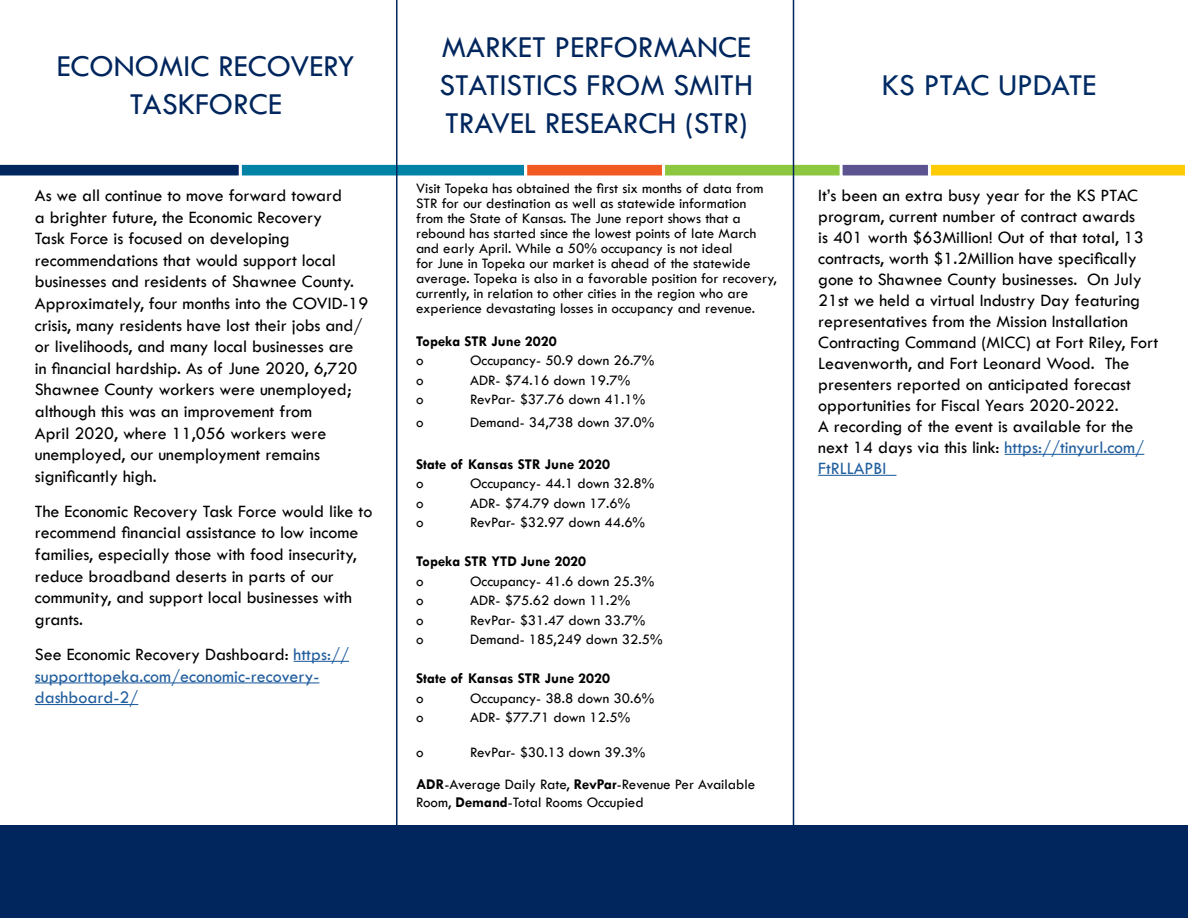
<style>
.page{position:relative;width:1188px;height:918px;background:#fff}
.page>*{position:absolute;margin:0;border:0;box-sizing:border-box;transform-origin:0 0}
.t1{font:31.5px/37.8px "Tw Cen";color:#00265d;text-align:justify}
.t2{font:31.5px "Tw Cen";color:#002b64}
.t3{font:18px/21.6px "Tw Cen";color:#000}
.t4{font:18px/21.6px "Tw Cen";color:#215e9e}
.t5{font:15px/15px "Tw Cen";color:#000}
.t6{font:700 15px "Tw Cen";color:#000}
.s1{color:#000}
.s2{font-weight:700}
.s3{color:#215e9e}
</style>
<div class="page">
<svg style="left:0;top:164px;width:239px;height:12px;background:#1d3f6f"></svg>
<div style="left:239px;top:162px;width:288px;height:16px;background:#0083a5;border:3px solid #fff"></div>
<div style="left:524px;top:162px;width:141px;height:16px;background:#f15a22;border:3px solid #fff"></div>
<div style="left:662px;top:162px;width:183px;height:16px;background:#8dc63f;border:3px solid #fff"></div>
<div style="left:840px;top:162px;width:91px;height:16px;background:#5b5490;border:3px solid #fff"></div>
<div style="left:930px;top:163px;width:256px;height:14px;background:#ffcb05"></div>
<div style="left:928px;top:162px;width:260px;height:16px;border:3px solid #fff"></div>
<div style="left:0;top:825px;width:1188px;height:93px;background:#00265d"></div>
<hr style="left:396px;top:0;width:2px;height:910px;background:#00265d">
<hr style="left:793px;top:0;width:1px;height:918px;background:#00265d">
<hr style="left:1005px;top:454px;width:139px;height:1px;background:#215e9e">
<hr style="left:818px;top:475px;width:78px;height:1px;background:#215e9e">
<hr style="left:294px;top:661px;width:55px;height:1px;background:#215e9e">
<hr style="left:35px;top:682px;width:284px;height:1px;background:#215e9e">
<hr style="left:35px;top:704px;width:103px;height:1px;background:#215e9e">
<h1 class="t1" style="left:57px;top:47px;width:299px;text-align:center">ECONOMIC RECOVERY<br>TASKFORCE</h1>
<p class="t3" style="left:35px;top:184px;width:335px">As we all continue to move forward toward<br>a brighter future, the Economic Recovery<br>Task Force is focused on developing recommendations that would support local businesses and residents of Shawnee County.<br>Approximately, four months into the COVID-19 crisis, many residents have lost their jobs and/ or livelihoods, and many local businesses are in financial hardship. As of June 2020, 6,720<br>Shawnee County workers were unemployed; although this was an improvement from<br>April 2020, where 11,056 workers were unemployed, our unemployment remains significantly high.</p>
<p class="t3" style="left:35px;top:500px;width:339px">The Economic Recovery Task Force would like to recommend financial assistance to low income families, especially those with food insecurity, reduce broadband deserts in parts of our community, and support local businesses with grants.</p>
<p class="t4" style="left:35px;top:643px;width:316px"><span class="s1">See Economic Recovery Dashboard:</span> https:// supporttopeka.com/economic-recovery&shy;dashboard-2/</p>
<h1 class="t1" style="left:440px;top:28px;width:315px">MARKET PERFORMANCE STATISTICS FROM SMITH TRAVEL RESEARCH (STR)</h1>
<p class="t5" style="left:416px;top:180px;width:362px">Visit Topeka has obtained the first six months of data from STR for our destination as well as statewide information from the State of Kansas. The June report shows that a rebound has started since the lowest points of late March and early April. While a 50% occupancy is not ideal<br>for June in Topeka our market is ahead of the statewide average. Topeka is also in a favorable position for recovery, currently, in relation to other cities in the region who are experience devastating losses in occupancy and revenue.</p>
<p class="t6" style="left:416px;top:332px;width:142px">Topeka STR June 2020</p>
<p class="t5" style="left:416px;top:353px;width:9px">o</p>
<p class="t5" style="left:470px;top:353px;width:186px">Occupancy- 50.9 down 26.7%</p>
<p class="t5" style="left:416px;top:372px;width:9px">o</p>
<p class="t5" style="left:470px;top:372px;width:162px">ADR- $74.16 down 19.7%</p>
<p class="t5" style="left:416px;top:392px;width:9px">o</p>
<p class="t5" style="left:470px;top:392px;width:177px">RevPar- $37.76 down 41.1%</p>
<p class="t5" style="left:416px;top:414px;width:9px">o</p>
<p class="t5" style="left:470px;top:414px;width:186px">Demand- 34,738 down 37.0%</p>
<p class="t6" style="left:416px;top:455px;width:196px">State of Kansas STR June 2020</p>
<p class="t5" style="left:416px;top:476px;width:9px">o</p>
<p class="t5" style="left:470px;top:476px;width:186px">Occupancy- 44.1 down 32.8%</p>
<p class="t5" style="left:416px;top:495px;width:9px">o</p>
<p class="t5" style="left:470px;top:495px;width:162px">ADR- $74.79 down 17.6%</p>
<p class="t5" style="left:416px;top:515px;width:9px">o</p>
<p class="t5" style="left:470px;top:515px;width:177px">RevPar- $32.97 down 44.6%</p>
<p class="t6" style="left:416px;top:553px;width:172px">Topeka STR YTD June 2020</p>
<p class="t5" style="left:416px;top:573px;width:9px">o</p>
<p class="t5" style="left:470px;top:573px;width:186px">Occupancy- 41.6 down 25.3%</p>
<p class="t5" style="left:416px;top:593px;width:9px">o</p>
<p class="t5" style="left:470px;top:593px;width:162px">ADR- $75.62 down 11.2%</p>
<p class="t5" style="left:416px;top:612px;width:9px">o</p>
<p class="t5" style="left:470px;top:612px;width:177px">RevPar- $31.47 down 33.7%</p>
<p class="t5" style="left:416px;top:632px;width:9px">o</p>
<p class="t5" style="left:470px;top:632px;width:194px">Demand- 185,249 down 32.5%</p>
<p class="t6" style="left:416px;top:670px;width:196px">State of Kansas STR June 2020</p>
<p class="t5" style="left:416px;top:690px;width:9px">o</p>
<p class="t5" style="left:470px;top:690px;width:186px">Occupancy- 38.8 down 30.6%</p>
<p class="t5" style="left:416px;top:710px;width:9px">o</p>
<p class="t5" style="left:470px;top:710px;width:162px">ADR- $77.71 down 12.5%</p>
<p class="t5" style="left:416px;top:745px;width:9px">o</p>
<p class="t5" style="left:416px;top:737px;width:341px;line-height:31.5px;text-indent:54px">RevPar- $30.13 down 39.3%<br><span class="s2">ADR</span>-Average Daily Rate, <span class="s2">RevPar</span>-Revenue Per Available</p>
<p class="t5" style="left:416px;top:795px;width:229px">Room, <span class="s2">Demand</span>-Total Rooms Occupied</p>
<h1 class="t2" style="left:882px;top:66px;width:216px">KS PTAC UPDATE</h1>
<p class="t3" style="left:818px;top:185px;width:342px;line-height:21px">It’s been an extra busy year for the KS PTAC program, current number of contract awards<br>is 401 worth $63Million! Out of that total, 13 contracts, worth $1.2Million have specifically gone to Shawnee County businesses. On July 21st we held a virtual Industry Day featuring representatives from the Mission Installation Contracting Command (MICC) at Fort Riley, Fort Leavenworth, and Fort Leonard Wood. The presenters reported on anticipated forecast opportunities for Fiscal Years 2020-2022.<br>A recording of the event is available for the next 14 days via this link: <span class="s3">https://tinyurl.com/ FtRLLAPBI</span></p>
</div>
